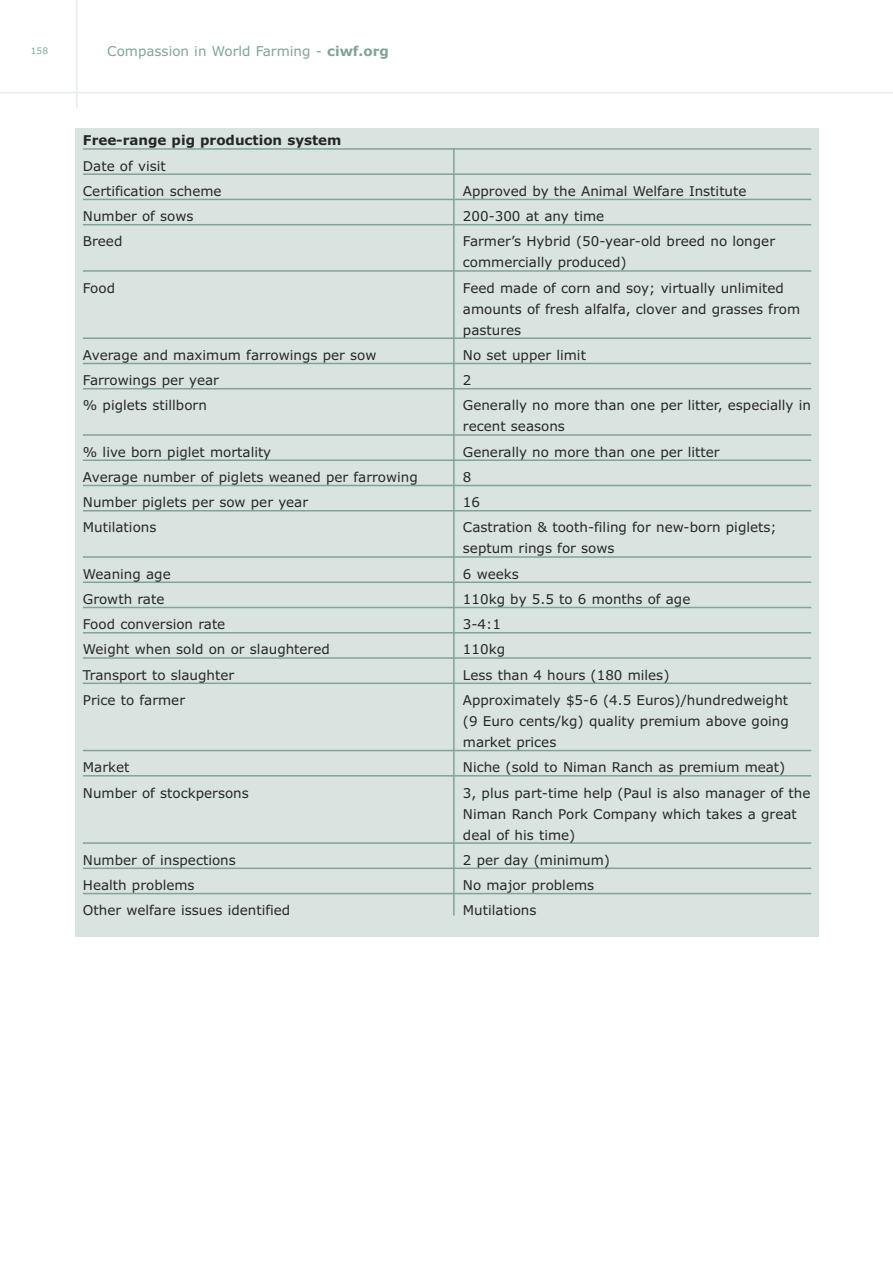
<style>
.page{position:relative;width:893px;height:1263px;background:#fff}
.page>*{position:absolute;margin:0;border:0;box-sizing:border-box;transform-origin:0 0}
.t1{font:13.5px/21px "Verdana";color:#272627}
.t2{font:13.5px "Verdana";color:#81a498}
.t3{font:700 13.5px "Verdana";color:#272627}
.t4{font:9px "Verdana";color:#81a498}
.s1{font-weight:700}
</style>
<div class="page">
<div style="left:75px;top:128px;width:744px;height:808px;background:#d9e4e0"></div>
<hr style="left:83px;top:148px;width:728px;height:2px;background:#81a498">
<hr style="left:83px;top:173px;width:728px;height:2px;background:#81a498">
<hr style="left:83px;top:199px;width:728px;height:1px;background:#81a498">
<hr style="left:83px;top:224px;width:728px;height:1px;background:#81a498">
<hr style="left:83px;top:270px;width:728px;height:2px;background:#81a498">
<hr style="left:83px;top:337px;width:728px;height:2px;background:#81a498">
<hr style="left:83px;top:363px;width:728px;height:1px;background:#81a498">
<hr style="left:83px;top:388px;width:728px;height:1px;background:#81a498">
<hr style="left:83px;top:434px;width:728px;height:2px;background:#81a498">
<hr style="left:83px;top:459px;width:728px;height:2px;background:#81a498">
<hr style="left:83px;top:485px;width:728px;height:1px;background:#81a498">
<hr style="left:83px;top:510px;width:728px;height:1px;background:#81a498">
<hr style="left:83px;top:556px;width:728px;height:2px;background:#81a498">
<hr style="left:83px;top:581px;width:728px;height:2px;background:#81a498">
<hr style="left:83px;top:607px;width:728px;height:1px;background:#81a498">
<hr style="left:83px;top:632px;width:728px;height:1px;background:#81a498">
<hr style="left:83px;top:657px;width:728px;height:2px;background:#81a498">
<hr style="left:83px;top:682px;width:728px;height:2px;background:#81a498">
<hr style="left:83px;top:750px;width:728px;height:1px;background:#81a498">
<hr style="left:83px;top:775px;width:728px;height:1px;background:#81a498">
<hr style="left:83px;top:842px;width:728px;height:2px;background:#81a498">
<hr style="left:83px;top:867px;width:728px;height:2px;background:#81a498">
<hr style="left:83px;top:893px;width:728px;height:1px;background:#81a498">
<hr style="left:453px;top:149px;width:2px;height:766px;background:#81a498">
<hr style="left:0;top:92px;width:893px;height:1px;background:#e6edeb">
<hr style="left:76px;top:0;width:2px;height:108px;background:#e6edeb">
<p class="t4" style="left:31px;top:45px;width:19px">158</p>
<p class="t2" style="left:107px;top:44px;width:283px">Compassion in World Farming - <span class="s1">ciwf.org</span></p>
<p class="t3" style="left:83px;top:133px;width:260px">Free-range pig production system</p>
<p class="t1" style="left:83px;top:153px;width:140px;line-height:25.2px">Date of visit<br>Certification scheme</p>
<p class="t1" style="left:463px;top:181px;width:285px">Approved by the Animal Welfare Institute</p>
<p class="t1" style="left:83px;top:206px;width:112px">Number of sows</p>
<p class="t1" style="left:463px;top:206px;width:143px">200-300 at any time</p>
<p class="t1" style="left:83px;top:231px;width:41px">Breed</p>
<p class="t1" style="left:463px;top:231px;width:314px">Farmer’s Hybrid (50-year-old breed no longer commercially produced)</p>
<p class="t1" style="left:83px;top:277px;width:34px">Food</p>
<p class="t1" style="left:463px;top:277px;width:339px">Feed made of corn and soy; virtually unlimited amounts of fresh alfalfa, clover and grasses from pastures</p>
<p class="t1" style="left:83px;top:345px;width:295px">Average and maximum farrowings per sow</p>
<p class="t1" style="left:463px;top:345px;width:125px">No set upper limit</p>
<p class="t1" style="left:83px;top:370px;width:138px">Farrowings per year</p>
<p class="t1" style="left:463px;top:370px;width:10px">2</p>
<p class="t1" style="left:83px;top:395px;width:125px">% piglets stillborn</p>
<p class="t1" style="left:463px;top:395px;width:350px">Generally no more than one per litter, especially in recent seasons</p>
<p class="t1" style="left:83px;top:441px;width:190px">% live born piglet mortality</p>
<p class="t1" style="left:463px;top:441px;width:258px">Generally no more than one per litter</p>
<p class="t1" style="left:83px;top:467px;width:336px">Average number of piglets weaned per farrowing</p>
<p class="t1" style="left:463px;top:467px;width:10px">8</p>
<p class="t1" style="left:83px;top:492px;width:227px">Number piglets per sow per year</p>
<p class="t1" style="left:463px;top:492px;width:19px">16</p>
<p class="t1" style="left:83px;top:517px;width:75px">Mutilations</p>
<p class="t1" style="left:463px;top:517px;width:315px">Castration &amp; tooth-filing for new-born piglets; septum rings for sows</p>
<p class="t1" style="left:83px;top:564px;width:89px">Weaning age</p>
<p class="t1" style="left:463px;top:564px;width:57px">6 weeks</p>
<p class="t1" style="left:83px;top:589px;width:83px">Growth rate</p>
<p class="t1" style="left:463px;top:589px;width:229px">110kg by 5.5 to 6 months of age</p>
<p class="t1" style="left:83px;top:614px;width:144px">Food conversion rate</p>
<p class="t1" style="left:463px;top:614px;width:40px">3-4:1</p>
<p class="t1" style="left:83px;top:639px;width:248px">Weight when sold on or slaughtered</p>
<p class="t1" style="left:463px;top:639px;width:44px">110kg</p>
<p class="t1" style="left:83px;top:665px;width:153px">Transport to slaughter</p>
<p class="t1" style="left:463px;top:665px;width:208px">Less than 4 hours (180 miles)</p>
<p class="t1" style="left:83px;top:690px;width:104px">Price to farmer</p>
<p class="t1" style="left:463px;top:690px;width:327px;text-align:justify">Approximately $5-6 (4.5 Euros)/hundredweight (9 Euro cents/kg) quality premium above going market prices</p>
<p class="t1" style="left:83px;top:757px;width:48px">Market</p>
<p class="t1" style="left:463px;top:757px;width:324px">Niche (sold to Niman Ranch as premium meat)</p>
<p class="t1" style="left:83px;top:782px;width:167px">Number of stockpersons</p>
<p class="t1" style="left:463px;top:782px;width:349px">3, plus part-time help (Paul is also manager of the<br>Niman Ranch Pork Company which takes a great deal of his time)</p>
<p class="t1" style="left:83px;top:850px;width:154px">Number of inspections</p>
<p class="t1" style="left:463px;top:850px;width:149px">2 per day (minimum)</p>
<p class="t1" style="left:83px;top:875px;width:113px">Health problems</p>
<p class="t1" style="left:463px;top:875px;width:133px">No major problems</p>
<p class="t1" style="left:83px;top:900px;width:209px">Other welfare issues identified</p>
<p class="t1" style="left:463px;top:900px;width:75px">Mutilations</p>
</div>
